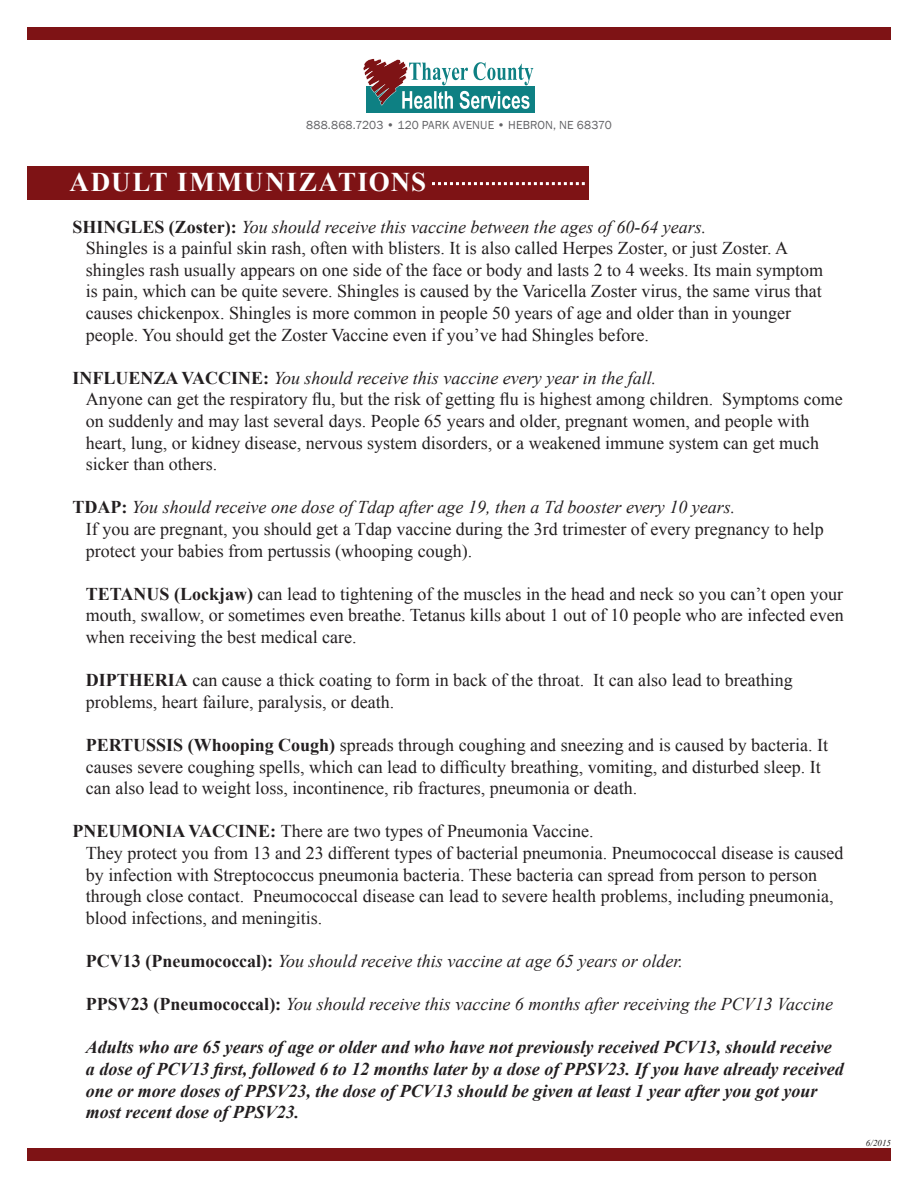
<style>
.page{position:relative;width:918px;height:1188px;background:#fff}
.page>*{position:absolute;margin:0;border:0;box-sizing:border-box;transform-origin:0 0}
.t1{font:700 27px "Times New Roman";letter-spacing:.065em;color:#fff}
.t2{font:18px/21.6px "Times New Roman";color:#231f20}
.t3{font:italic 18px "Times New Roman";color:#231f20}
.t4{font:italic 700 18px/21.6px "Times New Roman";color:#231f20}
.t5{font:12px "Franklin Gothic";letter-spacing:.01em;color:#636366}
.t6{font:italic 9px "Times New Roman";color:#231f20}
.s1{font-weight:700;font-style:normal}
.s2{font-weight:700}
</style>
<div class="page">
<div style="left:366px;top:86px;width:169px;height:26px;background:#0e8083"></div>
<svg style="left:363px;top:59px;width:170px;height:50px"></svg>
<div style="left:28px;top:27px;width:863px;height:13px;background:#7e1315"></div>
<div style="left:28px;top:1148px;width:863px;height:13px;background:#7e1315"></div>
<div style="left:27px;top:166px;width:562px;height:34px;background:#7e1315"></div>
<svg style="left:432px;top:182px;width:153px;height:3px"></svg>
<p class="t5" style="left:306px;top:118px;width:307px">888.868.7203 • 120 PARK AVENUE • HEBRON, NE 68370</p>
<p class="t1" style="left:69px;top:163px;width:358px">ADULT IMMUNIZATIONS</p>
<p class="t3" style="left:72px;top:214px;width:636px"><span class="s1">SHINGLES (Zoster):</span> You should receive this vaccine between the ages of 60-64 years.</p>
<p class="t2" style="left:86px;top:237px;width:739px">Shingles is a painful skin rash, often with blisters. It is also called Herpes Zoster, or just Zoster. A shingles rash usually appears on one side of the face or body and lasts 2 to 4 weeks. Its main symptom is pain, which can be quite severe. Shingles is caused by the Varicella Zoster virus, the same virus that causes chickenpox. Shingles is more common in people 50 years of age and older than in younger people. You should get the Zoster Vaccine even if you’ve had Shingles before.</p>
<p class="t3" style="left:72px;top:365px;width:585px"><span class="s1">INFLUENZA VACCINE:</span> You should receive this vaccine every year in the fall.</p>
<p class="t2" style="left:86px;top:388px;width:758px">Anyone can get the respiratory flu, but the risk of getting flu is highest among children. Symptoms come on suddenly and may last several days. People 65 years and older, pregnant women, and people with heart, lung, or kidney disease, nervous system disorders, or a weakened immune system can get much sicker than others.</p>
<p class="t3" style="left:72px;top:495px;width:665px"><span class="s1">TDAP:</span> You should receive one dose of Tdap after age 19, then a Td booster every 10 years.</p>
<p class="t2" style="left:86px;top:518px;width:739px">If you are pregnant, you should get a Tdap vaccine during the 3rd trimester of every pregnancy to help protect your babies from pertussis (whooping cough).</p>
<p class="t2" style="left:86px;top:583px;width:760px;text-align:justify"><span class="s2">TETANUS (Lockjaw)</span> can lead to tightening of the muscles in the head and neck so you can’t open your mouth, swallow, or sometimes even breathe. Tetanus kills about 1 out of 10 people who are infected even when receiving the best medical care.</p>
<p class="t2" style="left:86px;top:669px;width:708px"><span class="s2">DIPTHERIA</span> can cause a thick coating to form in back of the throat. It can also lead to breathing problems, heart failure, paralysis, or death.</p>
<p class="t2" style="left:86px;top:734px;width:744px"><span class="s2">PERTUSSIS (Whooping Cough)</span> spreads through coughing and sneezing and is caused by bacteria. It causes severe coughing spells, which can lead to difficulty breathing, vomiting, and disturbed sleep. It can also lead to weight loss, incontinence, rib fractures, pneumonia or death.</p>
<p class="t2" style="left:72px;top:820px;width:523px"><span class="s2">PNEUMONIA VACCINE:</span> There are two types of Pneumonia Vaccine.</p>
<p class="t2" style="left:86px;top:842px;width:759px">They protect you from 13 and 23 different types of bacterial pneumonia. Pneumococcal disease is caused by infection with Streptococcus pneumonia bacteria. These bacteria can spread from person to person through close contact. Pneumococcal disease can lead to severe health problems, including pneumonia, blood infections, and meningitis.</p>
<p class="t3" style="left:86px;top:949px;width:599px"><span class="s1">PCV13 (Pneumococcal):</span> You should receive this vaccine at age 65 years or older.</p>
<p class="t3" style="left:86px;top:992px;width:749px"><span class="s1">PPSV23 (Pneumococcal):</span> You should receive this vaccine 6 months after receiving the PCV13 Vaccine</p>
<p class="t4" style="left:86px;top:1036px;width:759px">Adults who are 65 years of age or older and who have not previously received PCV13, should receive a dose of PCV13 first, followed 6 to 12 months later by a dose of PPSV23. If you have already received one or more doses of PPSV23, the dose of PCV13 should be given at least 1 year after you got your most recent dose of PPSV23.</p>
<p class="t6" style="left:866px;top:1137px;width:27px">6/2015</p>
</div>
